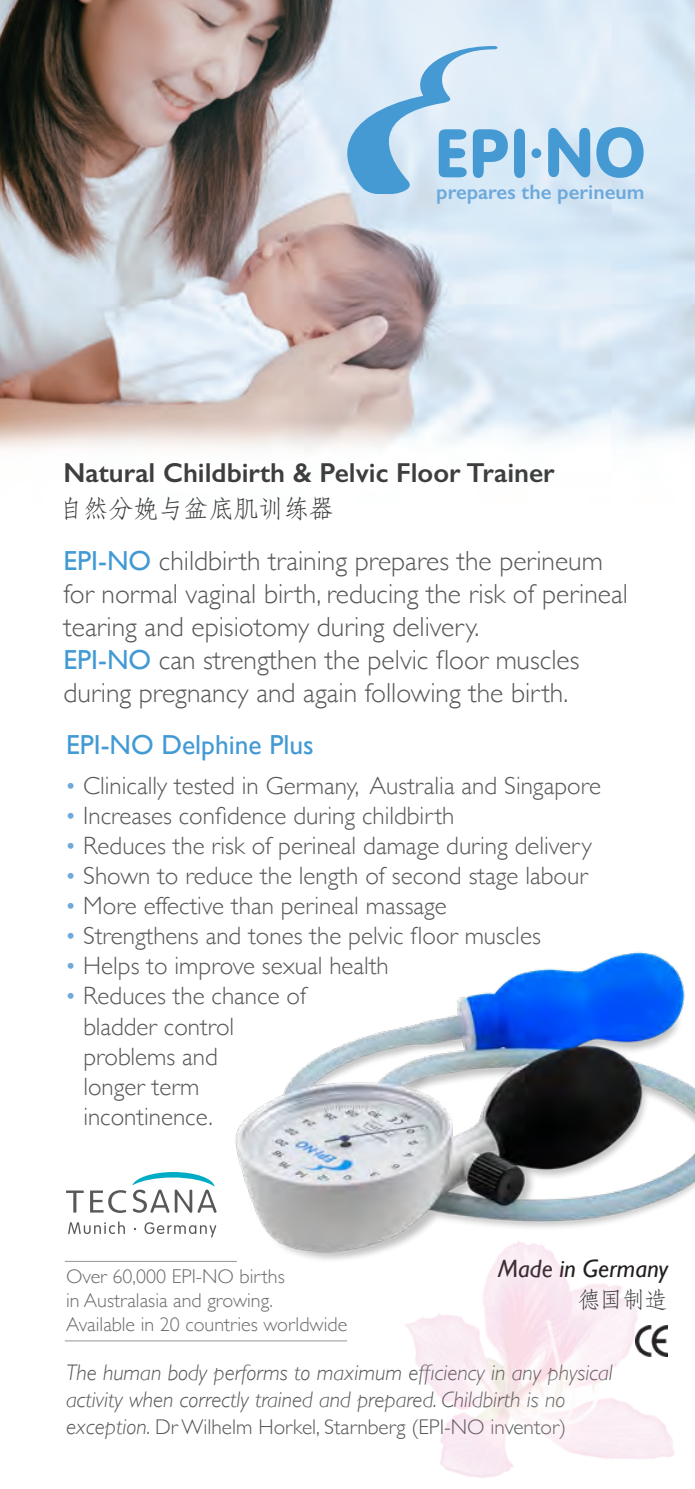
<style>
.page{position:relative;width:695px;height:1489px;background:#fff}
.page>*{position:absolute;margin:0;border:0;box-sizing:border-box;transform-origin:0 0}
.t1{font:300 27.5px/33px "Gill Sans";color:#57585a}
.t2{font:600 27.5px "Gill Sans";color:#3e3e3f}
.t3{font:27.5px "Gill Sans";color:#429ad4}
.t4{font:300 25px/30px "Gill Sans";color:#57585a}
.t5{font:italic 25px "Gill Sans";color:#231f20}
.t6{font:25px "Adobe Fangsong Std";color:#3e3e3f}
.t7{font:italic 300 22.5px/27px "Gill Sans";color:#57585a}
.t8{font:22.5px "Adobe Fangsong Std";color:#3e3e3f}
.t9{font:300 21.25px "Gill Sans";color:#57585a}
.t10{font:600 21px "Gill Sans";color:#6ea9db}
.t11{font:300 20px/24px "Gill Sans";color:#6c6d70}
.s1{font-weight:400;color:#429ad4}
.s2{font-size:23.75px;color:#6ea9db}
.s3{font-style:italic;font-size:22.5px}
</style>
<div class="page">
<img style="left:0;top:0;width:694px;height:450px">
<hr style="left:65px;top:1260px;width:172px;height:1px;background:#939598">
<hr style="left:65px;top:1340px;width:282px;height:1px;background:#939598">
<svg style="left:347px;top:46px;width:160px;height:148px;background:#b0d2ec"></svg>
<svg style="left:514px;top:129px;width:11px;height:49px"></svg>
<div style="left:531px;top:148px;width:10px;height:10px;background:#469ad4;border-radius:50%"></div>
<svg style="left:548px;top:128px;width:42px;height:49px;background:#79b5df"></svg>
<svg style="left:596px;top:127px;width:47px;height:51px;background:#85bce3"></svg>
<svg style="left:132px;top:1172px;width:84px;height:40px"></svg>
<svg style="left:66px;top:1190px;width:18px;height:22px"></svg>
<svg style="left:90px;top:1190px;width:36px;height:22px"></svg>
<svg style="left:68px;top:1221px;width:57px;height:13px"></svg>
<svg style="left:144px;top:1222px;width:72px;height:15px"></svg>
<img style="left:405px;top:1271px;width:269px;height:207px">
<img style="left:220px;top:952px;width:474px;height:319px">
<p class="t10" style="left:436px;top:179px;width:210px">prepares the perineum</p>
<p class="t2" style="left:63px;top:456px;width:492px">Natural Childbirth &amp; Pelvic Floor Trainer</p>
<p class="t6" style="left:58px;top:493px;width:277px">自然分娩与盆底肌训练器</p>
<p class="t1" style="left:63px;top:543px;width:566px"><span class="s1">EPI-NO</span> childbirth training prepares the perineum for normal vaginal birth, reducing the risk of perineal tearing and episiotomy during delivery.<br><span class="s1">EPI-NO</span> can strengthen the pelvic floor muscles during pregnancy and again following the birth.</p>
<p class="t3" style="left:66px;top:728px;width:249px">EPI-NO Delphine Plus</p>
<p class="t4" style="left:65px;top:769px;width:537px"><span class="s2">•</span> Clinically tested in Germany, Australia and Singapore</p>
<p class="t4" style="left:65px;top:799px;width:391px"><span class="s2">•</span> Increases confidence during childbirth</p>
<p class="t4" style="left:65px;top:829px;width:528px"><span class="s2">•</span> Reduces the risk of perineal damage during delivery</p>
<p class="t4" style="left:65px;top:859px;width:524px"><span class="s2">•</span> Shown to reduce the length of second stage labour</p>
<p class="t4" style="left:65px;top:889px;width:383px"><span class="s2">•</span> More effective than perineal massage</p>
<p class="t4" style="left:65px;top:919px;width:477px"><span class="s2">•</span> Strengthens and tones the pelvic floor muscles</p>
<p class="t4" style="left:65px;top:949px;width:325px"><span class="s2">•</span> Helps to improve sexual health</p>
<p class="t4" style="left:65px;top:979px;width:243px"><span class="s2">•</span> Reduces the chance of</p>
<p class="t4" style="left:83px;top:1010px;width:152px">bladder control problems and longer term incontinence.</p>
<p class="t5" style="left:498px;top:1253px;width:172px">Made in Germany</p>
<p class="t11" style="left:66px;top:1263px;width:283px">Over 60,000 EPI-NO births<br>in Australasia and growing.<br>Available in 20 countries worldwide</p>
<p class="t7" style="left:66px;top:1359px;width:548px">The human body performs to maximum efficiency in any physical activity when correctly trained and prepared. Childbirth is no</p>
<p class="t9" style="left:66px;top:1410px;width:501px"><span class="s3">exception.</span> Dr Wilhelm Horkel, Starnberg (EPI-NO inventor)</p>
<p class="t8" style="left:577px;top:1285px;width:91px">德国制造</p>
</div>
